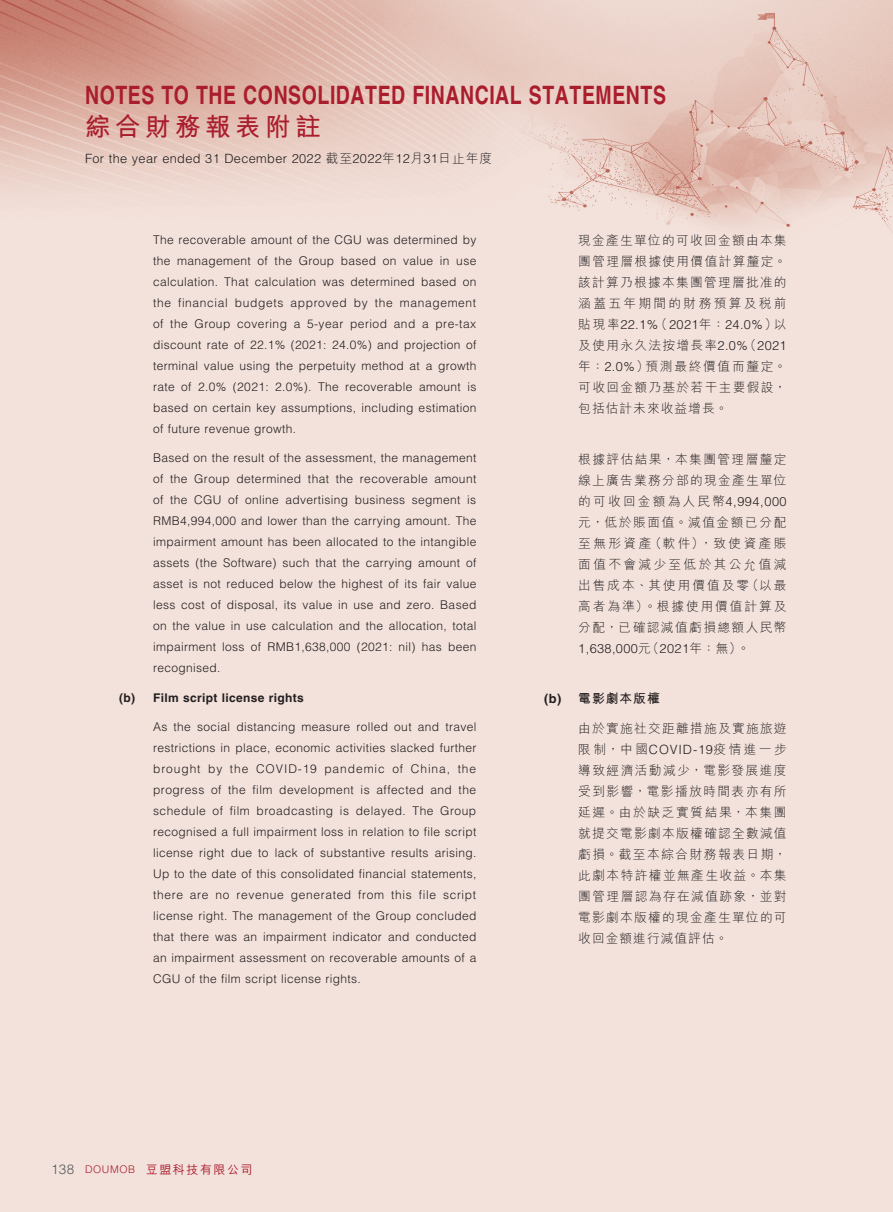
<style>
.page{position:relative;width:893px;height:1212px;background:#fff}
.page>*{position:absolute;margin:0;border:0;box-sizing:border-box;transform-origin:0 0}
.t1{font:700 25.5px "M Hei HK";letter-spacing:.18em;color:#aa1d2d}
.t2{font:700 25.35px "Helvetica LT Std";letter-spacing:.03em;color:#aa1d2d;scale:.77 1}
.t3{font:300 12.75px/21px "M Hei HK";letter-spacing:.1em;color:#231f20;text-align:justify}
.t4{font:300 12.75px "Helvetica LT Std";letter-spacing:.03em;color:#231f20}
.t5{font:700 12.75px "M Hei HK";letter-spacing:.08em;color:#231f20}
.t6{font:300 12px/21px "Helvetica LT Std";letter-spacing:.03em;color:#231f20;text-align:justify}
.t7{font:700 12px "Helvetica LT Std";letter-spacing:.03em;color:#231f20}
.t8{font:500 12px "M Hei HKS";letter-spacing:.13em;color:#aa1d2d}
.s1{font-family:"M Hei HK"}
.s2{font-family:"Helvetica LT Std"}
.s3{font-family:"Helvetica LT Std";font-weight:300;font-size:13.5px;color:#57585a}
.s4{font-family:"Helvetica LT Std";font-weight:300;font-size:10.5px}
</style>
<div class="page">
<img style="left:0;top:0;width:892px;height:1212px">
<hr style="left:892px;top:0;width:1px;height:1212px;background:#f3e2dc">
<h2 class="t2" style="left:85px;top:79px;width:756px">NOTES TO THE CONSOLIDATED FINANCIAL STATEMENTS</h2>
<h1 class="t1" style="left:85px;top:108px;width:237px">綜合財務報表附註</h1>
<p class="t4" style="left:85px;top:151px;width:409px">For the year ended 31 December 2022 <span class="s1">截至</span>2022<span class="s1">年</span>12<span class="s1">月</span>31<span class="s1">日止年度</span></p>
<p class="t6" style="left:153px;top:229px;width:325px">The recoverable amount of the CGU was determined by the management of the Group based on value in use calculation. That calculation was determined based on the financial budgets approved by the management of the Group covering a 5-year period and a pre-tax discount rate of 22.1% (2021: 24.0%) and projection of terminal value using the perpetuity method at a growth rate of 2.0% (2021: 2.0%). The recoverable amount is based on certain key assumptions, including estimation of future revenue growth.</p>
<p class="t6" style="left:153px;top:447px;width:325px">Based on the result of the assessment, the management of the Group determined that the recoverable amount of the CGU of online advertising business segment is RMB4,994,000 and lower than the carrying amount. The impairment amount has been allocated to the intangible assets (the Software) such that the carrying amount of asset is not reduced below the highest of its fair value less cost of disposal, its value in use and zero. Based on the value in use calculation and the allocation, total impairment loss of RMB1,638,000 (2021: nil) has been recognised.</p>
<p class="t7" style="left:119px;top:690px;width:186px">(b) Film script license rights</p>
<p class="t6" style="left:153px;top:716px;width:325px">As the social distancing measure rolled out and travel restrictions in place, economic activities slacked further brought by the COVID-19 pandemic of China, the progress of the film development is affected and the schedule of film broadcasting is delayed. The Group recognised a full impairment loss in relation to file script license right due to lack of substantive results arising.<br>Up to the date of this consolidated financial statements, there are no revenue generated from this file script license right. The management of the Group concluded that there was an impairment indicator and conducted an impairment assessment on recoverable amounts of a CGU of the film script license rights.</p>
<p class="t3" style="left:578px;top:230px;width:210px">現金產生單位的可收回金額由本集團管理層根據使用價值計算釐定。該計算乃根據本集團管理層批准的涵蓋五年期間的財務預算及稅前</p>
<p class="t4" style="left:578px;top:317px;width:210px"><span class="s1">貼現率</span>22.1%<span class="s1">（</span>2021<span class="s1">年：</span>24.0%<span class="s1">）以</span></p>
<p class="t3" style="left:578px;top:335px;width:210px">及使用永久法按增長率<span class="s2">2.0%</span>（<span class="s2">2021</span>年：<span class="s2">2.0%</span>）預測最終價值而釐定。可收回金額乃基於若干主要假設，包括估計未來收益增長。</p>
<p class="t3" style="left:578px;top:448px;width:210px">根據評估結果，本集團管理層釐定線上廣告業務分部的現金產生單位的可收回金額為人民幣<span class="s2">4,994,000</span>元，低於賬面值。減值金額已分配至無形資產（軟件），致使資產賬面值不會減少至低於其公允值減出售成本、其使用價值及零（以最高者為準）。根據使用價值計算及分配，已確認減值虧損總額人民幣</p>
<p class="t4" style="left:578px;top:640px;width:173px">1,638,000<span class="s1">元（</span>2021<span class="s1">年：無）。</span></p>
<p class="t5" style="left:544px;top:689px;width:117px"><span class="s2">(b)</span> 電影劇本版權</p>
<p class="t3" style="left:578px;top:717px;width:210px">由於實施社交距離措施及實施旅遊限制，中國<span class="s2">COVID-19</span>疫情進一步導致經濟活動減少，電影發展進度受到影響，電影播放時間表亦有所延遲。由於缺乏實質結果，本集團就提交電影劇本版權確認全數減值虧損。截至本綜合財務報表日期，此劇本特許權並無產生收益。本集團管理層認為存在減值跡象，並對電影劇本版權的現金產生單位的可收回金額進行減值評估。</p>
<p class="t8" style="left:51px;top:1161px;width:203px"><span class="s3">138</span> <span class="s4">DOUMOB</span> 豆盟科技有限公司</p>
</div>
